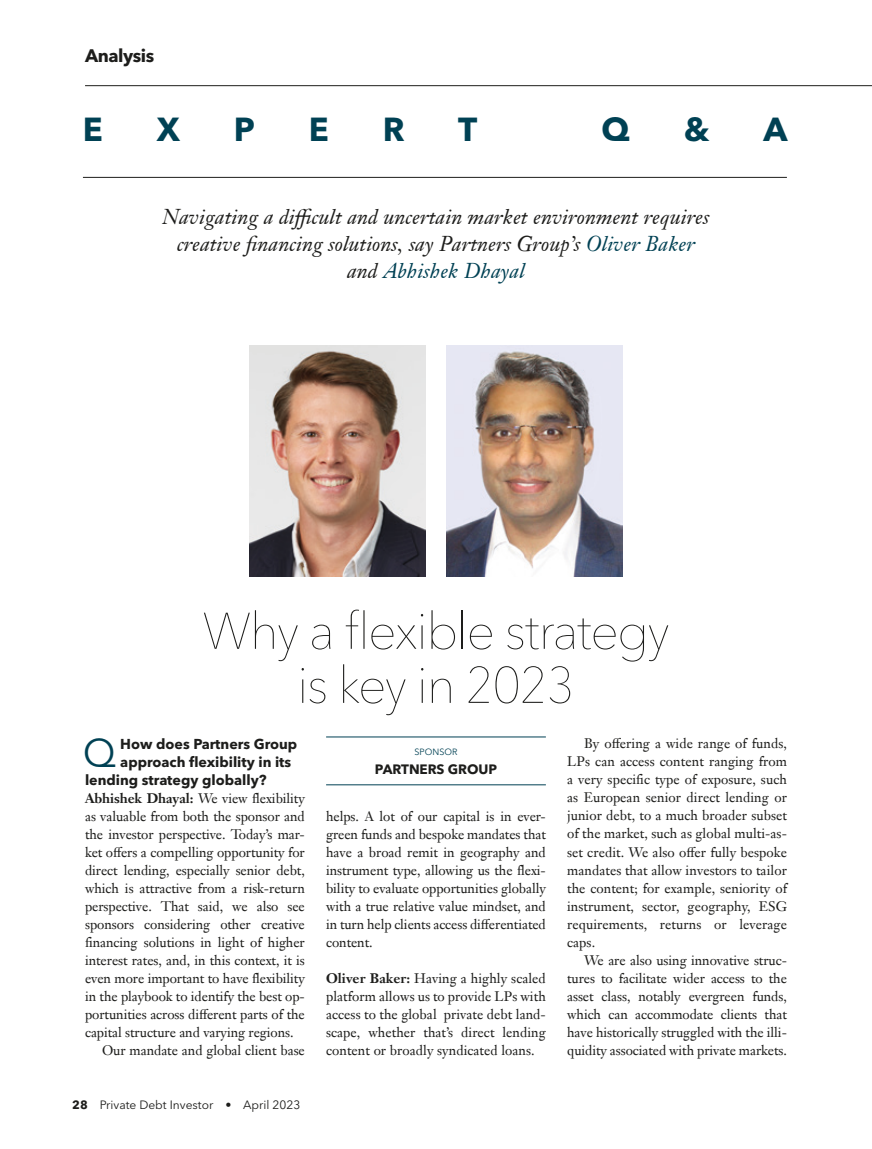
<style>
.page{position:relative;width:872px;height:1149px;background:#fff}
.page>*{position:absolute;margin:0;border:0;box-sizing:border-box;transform-origin:0 0}
.t1{font:200 51px/54px "Avenir Next LT Pro";letter-spacing:-.03em;color:#1d1d1b;text-align:center}
.t2{font:39.6px "Avenir Next LT Pro";color:#004154}
.t3{font:700 33px "Avenir Next LT Pro";color:#004154}
.t4{font:italic 21px/27px "Janson Text LT Pro";letter-spacing:.005em;color:#1d1d1b;text-align:center}
.t5{font:700 18px "Avenir Next LT Pro";letter-spacing:-.025em;color:#1d1d1b}
.t6{font:700 14.25px "Avenir Next LT Pro";color:#1d1d1b}
.t7{font:13.5px/18px "Janson Text LT Pro";letter-spacing:-.005em;color:#1d1d1b;text-align:justify}
.t8{font:700 13.5px "Avenir Next LT Pro";letter-spacing:-.005em;color:#1d1d1b}
.t9{font:12px "Avenir Next LT Pro";color:#1d1d1b}
.t10{font:9px "Avenir Next LT Pro";color:#004154}
.s1{color:#004154}
.s2{font-weight:700}
</style>
<div class="page">
<hr style="left:83px;top:177px;width:704px;height:1px;background:#1d1d1b">
<hr style="left:85px;top:85px;width:787px;height:1px;background:#1d1d1b">
<img style="left:250px;top:345px;width:175px;height:231px">
<img style="left:446px;top:345px;width:176px;height:231px">
<hr style="left:326px;top:736px;width:220px;height:1px;background:#004154">
<hr style="left:326px;top:784px;width:220px;height:1px;background:#004154">
<h3 class="t5" style="left:85px;top:45px;width:71px">Analysis</h3>
<h3 class="t3" style="left:83px;top:110px;width:22px">E</h3>
<h3 class="t3" style="left:157px;top:110px;width:25px">X</h3>
<h3 class="t3" style="left:234px;top:110px;width:23px">P</h3>
<h3 class="t3" style="left:309px;top:110px;width:22px">E</h3>
<h3 class="t3" style="left:383px;top:110px;width:23px">R</h3>
<h3 class="t3" style="left:458px;top:110px;width:21px">T</h3>
<h3 class="t3" style="left:601px;top:110px;width:30px">Q</h3>
<h3 class="t3" style="left:684px;top:110px;width:27px">&amp;</h3>
<h3 class="t3" style="left:763px;top:110px;width:26px">A</h3>
<h3 class="t4" style="left:163px;top:203px;width:548px">Navigating a difficult and uncertain market environment requires creative financing solutions, say Partners Group’s <span class="s1">Oliver Baker </span>and <span class="s1">Abhishek Dhayal</span></h3>
<h1 class="t1" style="left:202px;top:604px;width:468px">Why a flexible strategy is key in 2023</h1>
<h2 class="t2" style="left:83px;top:728px;width:35px">Q</h2>
<p class="t6" style="left:120px;top:734px;width:178px">How does Partners Group</p>
<p class="t6" style="left:120px;top:752px;width:172px">approach flexibility in its</p>
<p class="t6" style="left:85px;top:770px;width:183px">lending strategy globally?</p>
<p class="t7" style="left:85px;top:788px;width:221px"><span class="s2">Abhishek Dhayal:</span> We view flexibility</p>
<p class="t7" style="left:85px;top:806px;width:221px">as valuable from both the sponsor and</p>
<p class="t7" style="left:85px;top:824px;width:221px">the investor perspective. Today’s mar-</p>
<p class="t7" style="left:85px;top:842px;width:221px">ket offers a compelling opportunity for</p>
<p class="t7" style="left:85px;top:860px;width:221px">direct lending, especially senior debt,</p>
<p class="t7" style="left:85px;top:878px;width:221px">which is attractive from a risk-return</p>
<p class="t7" style="left:85px;top:896px;width:221px">perspective. That said, we also see</p>
<p class="t7" style="left:85px;top:914px;width:221px">sponsors considering other creative</p>
<p class="t7" style="left:85px;top:932px;width:221px">financing solutions in light of higher</p>
<p class="t7" style="left:85px;top:950px;width:221px">interest rates, and, in this context, it is</p>
<p class="t7" style="left:85px;top:968px;width:221px">even more important to have flexibility</p>
<p class="t7" style="left:85px;top:986px;width:221px">in the playbook to identify the best op-</p>
<p class="t7" style="left:85px;top:1004px;width:221px">portunities across different parts of the</p>
<p class="t7" style="left:85px;top:1022px;width:210px">capital structure and varying regions.</p>
<p class="t7" style="left:102px;top:1040px;width:204px">Our mandate and global client base</p>
<p class="t9" style="left:72px;top:1097px;width:229px"><span class="s2">28</span> Private Debt Investor • April 2023</p>
<p class="t10" style="left:414px;top:746px;width:44px">SPONSOR</p>
<p class="t8" style="left:375px;top:760px;width:124px">PARTNERS GROUP</p>
<p class="t7" style="left:326px;top:806px;width:221px">helps. A lot of our capital is in ever&shy;green funds and bespoke mandates that have a broad remit in geography and instrument type, allowing us the flexi&shy;bility to evaluate opportunities globally with a true relative value mindset, and in turn help clients access differentiated content.</p>
<p class="t7" style="left:326px;top:968px;width:221px"><span class="s2">Oliver Baker:</span> Having a highly scaled platform allows us to provide LPs with access to the global private debt land&shy;scape, whether that’s direct lending content or broadly syndicated loans.</p>
<p class="t7" style="left:567px;top:734px;width:221px;text-indent:17px">By offering a wide range of funds, LPs can access content ranging from a very specific type of exposure, such as European senior direct lending or junior debt, to a much broader subset of the market, such as global multi-as&shy;set credit. We also offer fully bespoke mandates that allow investors to tailor the content; for example, seniority of instrument, sector, geography, ESG requirements, returns or leverage caps.</p>
<p class="t7" style="left:567px;top:950px;width:221px;text-indent:17px">We are also using innovative struc&shy;tures to facilitate wider access to the asset class, notably evergreen funds, which can accommodate clients that have historically struggled with the illi&shy;quidity associated with private markets.</p>
</div>
